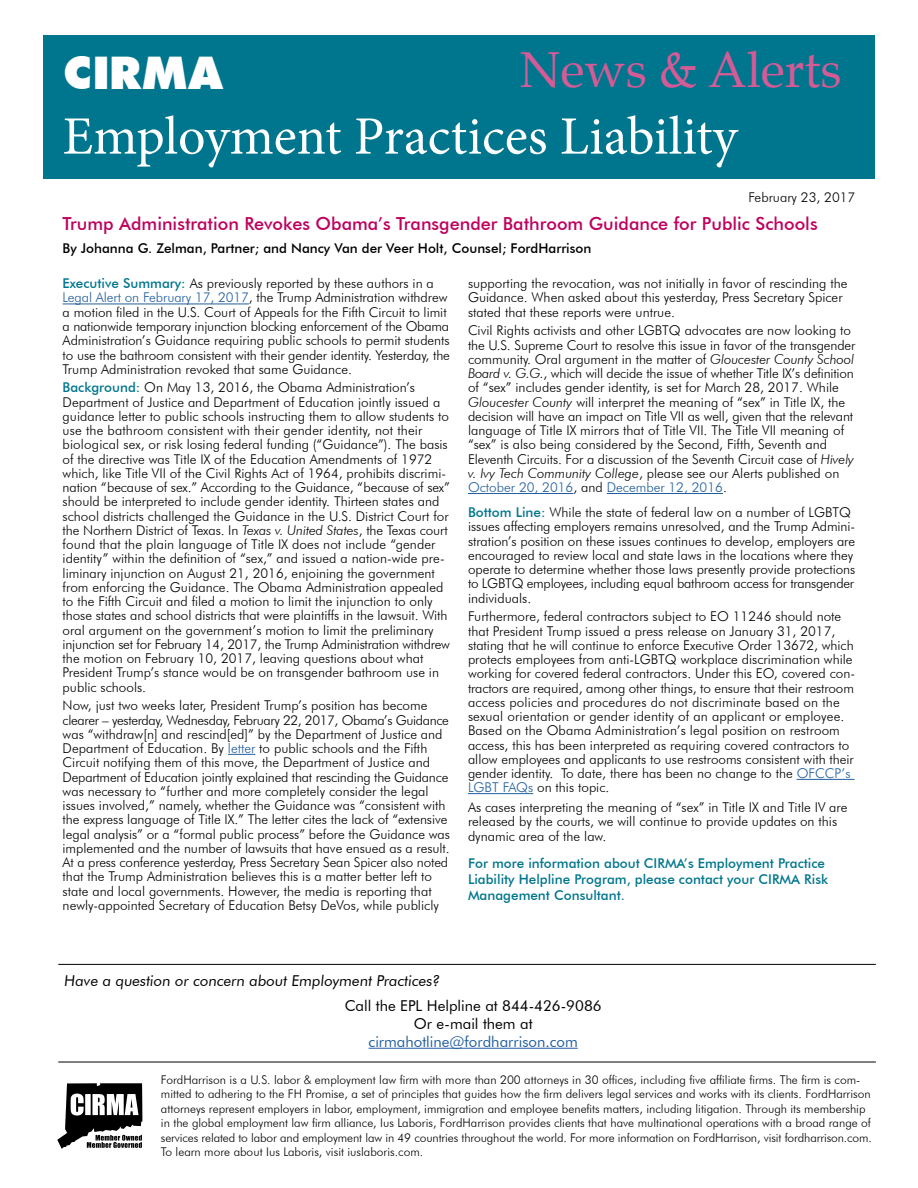
<style>
.page{position:relative;width:918px;height:1188px;background:#fff}
.page>*{position:absolute;margin:0;border:0;box-sizing:border-box;transform-origin:0 0}
.t1{font:54px "Minion Pro";color:#fff}
.t2{font:49.5px "Palatino";color:#d55b96}
.t3{font:900 45px "Futura BT";letter-spacing:.02em;color:#fff}
.t4{font:500 18px "Futura BT";color:#be025e}
.t5{font:15px/24.8px "Futura BT";color:#000}
.t6{font:15px "Futura BT";color:#215e9e}
.t7{font:300 13.5px/14.2px "Futura BT";color:#000}
.t8{font:500 13.5px/15.8px "Futura BT";color:#00768e}
.t9{font:500 13.5px "Futura BT";color:#000}
.t10{font:300 12px/14.4px "Futura BT";color:#000}
.s1{font-weight:500;color:#00768e}
.s2{color:#215e9e}
.s3{font-style:italic}
</style>
<div class="page">
<div style="left:43px;top:36px;width:832px;height:143px;background:#00768e"></div>
<svg style="left:57px;top:1083px;width:85px;height:66px"></svg>
<hr style="left:63px;top:304px;width:186px;height:1px;background:#215e9e">
<svg style="left:228px;top:754px;width:27px;height:1px"></svg>
<hr style="left:468px;top:493px;width:105px;height:1px;background:#215e9e">
<hr style="left:607px;top:493px;width:116px;height:1px;background:#215e9e">
<hr style="left:797px;top:779px;width:58px;height:1px;background:#215e9e">
<hr style="left:468px;top:793px;width:65px;height:1px;background:#215e9e">
<hr style="left:369px;top:1048px;width:209px;height:1px;background:#215e9e">
<hr style="left:58px;top:964px;width:818px;height:1px;background:#000">
<hr style="left:58px;top:1062px;width:818px;height:1px;background:#000">
<h3 class="t3" style="left:63px;top:46px;width:160px">CIRMA</h3>
<h2 class="t2" style="left:520px;top:29px;width:323px">News &amp; Alerts</h2>
<h1 class="t1" style="left:63px;top:100px;width:676px">Employment Practices Liability</h1>
<p class="t7" style="left:748px;top:190px;width:108px">February 23, 2017</p>
<h3 class="t4" style="left:63px;top:212px;width:757px">Trump Administration Revokes Obama’s Transgender Bathroom Guidance for Public Schools</h3>
<p class="t9" style="left:63px;top:240px;width:530px">By Johanna G. Zelman, Partner; and Nancy Van der Veer Holt, Counsel; FordHarrison</p>
<p class="t7" style="left:63px;top:276px;width:389px"><span class="s1">Executive Summary:</span> As previously reported by these authors in a <span class="s2">Legal Alert on February 17, 2017</span>, the Trump Administration withdrew a motion filed in the U.S. Court of Appeals for the Fifth Circuit to limit a nationwide temporary injunction blocking enforcement of the Obama Administration’s Guidance requiring public schools to permit students to use the bathroom consistent with their gender identity. Yesterday, the Trump Administration revoked that same Guidance.</p>
<p class="t7" style="left:63px;top:380px;width:389px"><span class="s1">Background:</span> On May 13, 2016, the Obama Administration’s Department of Justice and Department of Education jointly issued a guidance letter to public schools instructing them to allow students to use the bathroom consistent with their gender identity, not their biological sex, or risk losing federal funding (“Guidance”). The basis of the directive was Title IX of the Education Amendments of 1972 which, like Title VII of the Civil Rights Act of 1964, prohibits discrimi&shy;nation “because of sex.” According to the Guidance, “because of sex” should be interpreted to include gender identity. Thirteen states and school districts challenged the Guidance in the U.S. District Court for the Northern District of Texas. In <span class="s3">Texas v. United States</span>, the Texas court found that the plain language of Title IX does not include “gender identity” within the definition of “sex,” and issued a nation-wide pre&shy;liminary injunction on August 21, 2016, enjoining the government from enforcing the Guidance. The Obama Administration appealed to the Fifth Circuit and filed a motion to limit the injunction to only those states and school districts that were plaintiffs in the lawsuit. With oral argument on the government’s motion to limit the preliminary injunction set for February 14, 2017, the Trump Administration withdrew the motion on February 10, 2017, leaving questions about what President Trump’s stance would be on transgender bathroom use in public schools.</p>
<p class="t7" style="left:63px;top:698px;width:389px">Now, just two weeks later, President Trump’s position has become clearer – yesterday, Wednesday, February 22, 2017, Obama’s Guidance was “withdraw[n] and rescind[ed]” by the Department of Justice and Department of Education. By <span class="s2">letter</span> to public schools and the Fifth Circuit notifying them of this move, the Department of Justice and Department of Education jointly explained that rescinding the Guidance was necessary to “further and more completely consider the legal issues involved,” namely, whether the Guidance was “consistent with the express language of Title IX.” The letter cites the lack of “extensive legal analysis” or a “formal public process” before the Guidance was implemented and the number of lawsuits that have ensued as a result.<br>At a press conference yesterday, Press Secretary Sean Spicer also noted that the Trump Administration believes this is a matter better left to state and local governments. However, the media is reporting that newly-appointed Secretary of Education Betsy DeVos, while publicly</p>
<p class="t7" style="left:468px;top:276px;width:381px">supporting the revocation, was not initially in favor of rescinding the<br>Guidance. When asked about this yesterday, Press Secretary Spicer stated that these reports were untrue.</p>
<p class="t7" style="left:468px;top:323px;width:389px">Civil Rights activists and other LGBTQ advocates are now looking to the U.S. Supreme Court to resolve this issue in favor of the transgender community. Oral argument in the matter of <span class="s3">Gloucester County School Board v. G.G.</span>, which will decide the issue of whether Title IX’s definition of “sex” includes gender identity, is set for March 28, 2017. While <span class="s3">Gloucester County</span> will interpret the meaning of “sex” in Title IX, the decision will have an impact on Title VII as well, given that the relevant language of Title IX mirrors that of Title VII. The Title VII meaning of “sex” is also being considered by the Second, Fifth, Seventh and Eleventh Circuits. For a discussion of the Seventh Circuit case of <span class="s3">Hively v. Ivy Tech Community College</span>, please see our Alerts published on <span class="s2">October 20, 2016</span>, and <span class="s2">December 12, 2016</span>.</p>
<p class="t7" style="left:468px;top:505px;width:389px"><span class="s1">Bottom Line:</span> While the state of federal law on a number of LGBTQ issues affecting employers remains unresolved, and the Trump Admini&shy;stration’s position on these issues continues to develop, employers are encouraged to review local and state laws in the locations where they operate to determine whether those laws presently provide protections to LGBTQ employees, including equal bathroom access for transgender individuals.</p>
<p class="t7" style="left:468px;top:609px;width:389px">Furthermore, federal contractors subject to EO 11246 should note that President Trump issued a press release on January 31, 2017, stating that he will continue to enforce Executive Order 13672, which protects employees from anti-LGBTQ workplace discrimination while working for covered federal contractors. Under this EO, covered con&shy;tractors are required, among other things, to ensure that their restroom access policies and procedures do not discriminate based on the sexual orientation or gender identity of an applicant or employee.<br>Based on the Obama Administration’s legal position on restroom access, this has been interpreted as requiring covered contractors to allow employees and applicants to use restrooms consistent with their gender identity. To date, there has been no change to the <span class="s2">OFCCP’s LGBT FAQs</span> on this topic.</p>
<p class="t7" style="left:468px;top:800px;width:381px">As cases interpreting the meaning of “sex” in Title IX and Title IV are released by the courts, we will continue to provide updates on this dynamic area of the law.</p>
<p class="t8" style="left:468px;top:855px;width:362px">For more information about CIRMA’s Employment Practice<br>Liability Helpline Program, please contact your CIRMA Risk<br>Management Consultant.</p>
<p class="t5" style="left:345px;top:968px;width:258px;text-indent:-281px">Have a question or concern about Employment Practices?<br>Call the EPL Helpline at 844-426-9086</p>
<p class="t5" style="left:414px;top:1011px;width:120px">Or e-mail them at</p>
<p class="t6" style="left:369px;top:1032px;width:211px">cirmahotline@fordharrison.com</p>
<p class="t10" style="left:161px;top:1072px;width:713px">FordHarrison is a U.S. labor &amp; employment law firm with more than 200 attorneys in 30 offices, including five affiliate firms. The firm is com&shy;mitted to adhering to the FH Promise, a set of principles that guides how the firm delivers legal services and works with its clients. FordHarrison attorneys represent employers in labor, employment, immigration and employee benefits matters, including litigation. Through its membership in the global employment law firm alliance, Ius Laboris, FordHarrison provides clients that have multinational operations with a broad range of services related to labor and employment law in 49 countries throughout the world. For more information on FordHarrison, visit fordharrison.com.<br>To learn more about Ius Laboris, visit iuslaboris.com.</p>
</div>
